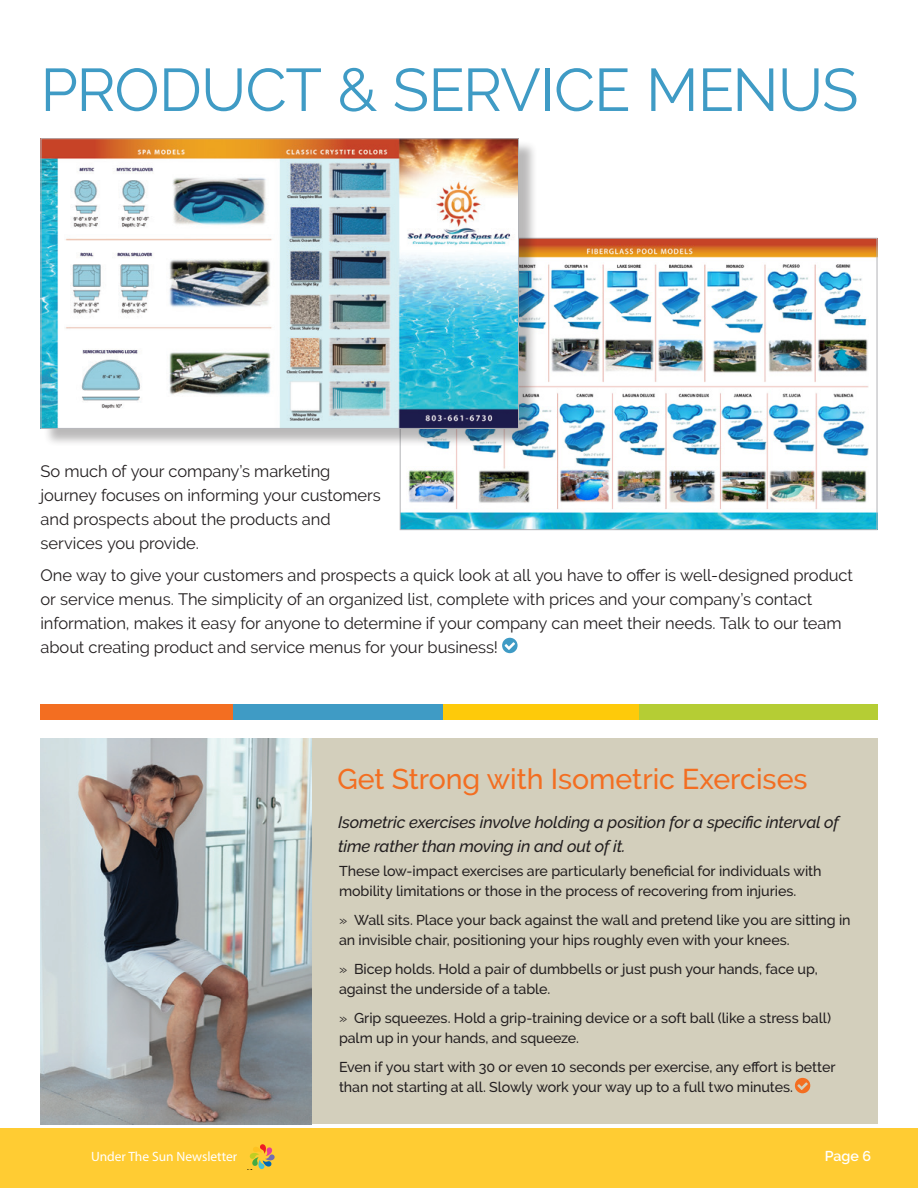
<style>
.page{position:relative;width:918px;height:1188px;background:#fff}
.page>*{position:absolute;margin:0;border:0;box-sizing:border-box;transform-origin:0 0}
.t1{font:60px "Raleway";letter-spacing:-.02em;color:#3f9bc5}
.t2{font:500 28.5px "Raleway";color:#f36e21}
.t3{font:16.5px/24px "Raleway";letter-spacing:-.005em;color:#231f20}
.t4{font:italic 500 16.5px/24px "Raleway";letter-spacing:-.01em;color:#231f20}
.t5{font:500 14.25px/20.2px "Raleway";letter-spacing:-.005em;color:#231f20}
.t6{font:600 14.25px "Raleway";color:#fff}
.t7{font:13.5px "Myriad Pro";color:#fff}
.s1{font-weight:400}
</style>
<div class="page">
<div style="left:0;top:1129px;width:918px;height:59px;background:#fc3"></div>
<svg style="left:250px;top:1144px;width:25px;height:25px"></svg>
<div style="left:311px;top:739px;width:567px;height:385px;background:#d3cfbc"></div>
<img style="left:40px;top:738px;width:271px;height:387px">
<svg style="left:795px;top:1078px;width:15px;height:15px"></svg>
<div style="left:40px;top:704px;width:286px;height:16px;background:#f36e21"></div>
<div style="left:438px;top:704px;width:238px;height:16px;background:#feca0a"></div>
<div style="left:233px;top:704px;width:210px;height:16px;background:#3f9bc5"></div>
<div style="left:639px;top:704px;width:239px;height:16px;background:#b5cd34"></div>
<svg style="left:502px;top:638px;width:16px;height:15px"></svg>
<img style="left:402px;top:240px;width:473px;height:288px">
<div style="left:43px;top:140px;width:494px;height:308px;background:#231f20;opacity:.31"></div>
<img style="left:43px;top:140px;width:474px;height:287px">
<div style="left:41px;top:138px;width:478px;height:291px;border:1px solid #b2b3b7"></div>
<p class="t1" style="left:40px;top:55px;width:819px">PRODUCT &amp; SERVICE MENUS</p>
<p class="t3" style="left:40px;top:459px;width:342px">So much of your company’s marketing journey focuses on informing your customers and prospects about the products and services you provide.</p>
<p class="t3" style="left:40px;top:563px;width:814px">One way to give your customers and prospects a quick look at all you have to offer is well-designed product or service menus. The simplicity of an organized list, complete with prices and your company’s contact information, makes it easy for anyone to determine if your company can meet their needs. Talk to our team about creating product and service menus for your business!</p>
<p class="t2" style="left:337px;top:763px;width:472px">Get Strong with Isometric Exercises</p>
<p class="t4" style="left:338px;top:810px;width:502px">Isometric exercises involve holding a position for a specific interval of time rather than moving in and out of it.</p>
<p class="t5" style="left:339px;top:861px;width:484px">These low-impact exercises are particularly beneficial for individuals with mobility limitations or those in the process of recovering from injuries.</p>
<p class="t5" style="left:339px;top:910px;width:513px"><span class="s1">»</span> Wall sits. Place your back against the wall and pretend like you are sitting in an invisible chair, positioning your hips roughly even with your knees.</p>
<p class="t5" style="left:339px;top:959px;width:480px"><span class="s1">»</span> Bicep holds. Hold a pair of dumbbells or just push your hands, face up, against the underside of a table.</p>
<p class="t5" style="left:339px;top:1008px;width:494px"><span class="s1">»</span> Grip squeezes. Hold a grip-training device or a soft ball (like a stress ball) palm up in your hands, and squeeze.</p>
<p class="t5" style="left:339px;top:1057px;width:498px">Even if you start with 30 or even 10 seconds per exercise, any effort is better than not starting at all. Slowly work your way up to a full two minutes.</p>
<p class="t7" style="left:91px;top:1148px;width:148px">Under The Sun Newsletter</p>
<p class="t6" style="left:825px;top:1148px;width:48px">Page 6</p>
</div>
